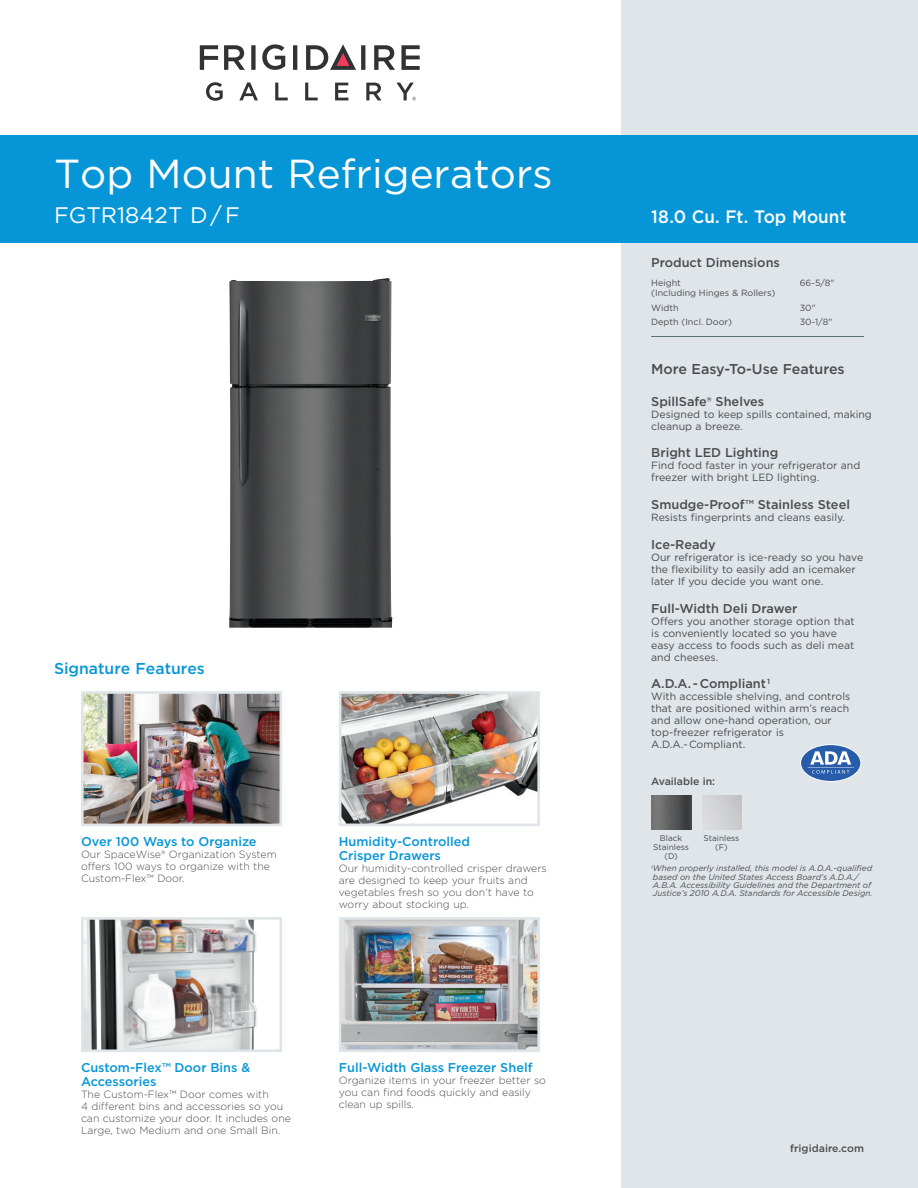
<style>
.page{position:relative;width:918px;height:1188px;background:#fff}
.page>*{position:absolute;margin:0;border:0;box-sizing:border-box;transform-origin:0 0}
.t1{font:40.5px "Gotham";color:#fff}
.t2{font:22.5px "Gotham";color:#fff}
.t3{font:500 18px "Gotham";color:#fff;scale:.95 1}
.t4{font:500 15.75px "Gotham";color:#0696d7}
.t5{font:500 14.25px "Gotham";color:#4b4c4d}
.t6{font:500 12.75px "Gotham";color:#4b4c4d}
.t7{font:500 12.75px/14.2px "Gotham";color:#0696d7}
.t8{font:10.5px/12px "Gotham";color:#4b4c4d}
.t9{font:300 10.5px/12px "Gotham";color:#4b4c4d}
.t10{font:500 10.5px "Gotham";color:#4b4c4d}
.t11{font:9px/14.5px "Gotham";color:#4b4c4d}
.t12{font:italic 8.25px/8.2px "Gotham";color:#4b4c4d}
.t13{font:8.25px/9px "Gotham";color:#4b4c4d;text-align:center}
</style>
<div class="page">
<div style="left:621px;top:0;width:297px;height:1188px;background:#dfe5e9"></div>
<div style="left:0;top:135px;width:918px;height:108px;background:#0696d7"></div>
<svg style="left:206px;top:82px;width:17px;height:19px"></svg>
<svg style="left:239px;top:82px;width:19px;height:18px"></svg>
<svg style="left:275px;top:83px;width:13px;height:17px"></svg>
<svg style="left:305px;top:83px;width:13px;height:17px"></svg>
<svg style="left:335px;top:83px;width:13px;height:17px"></svg>
<svg style="left:366px;top:83px;width:15px;height:17px"></svg>
<svg style="left:262px;top:44px;width:23px;height:26px"></svg>
<svg style="left:401px;top:45px;width:19px;height:25px"></svg>
<svg style="left:200px;top:45px;width:18px;height:25px"></svg>
<svg style="left:224px;top:45px;width:21px;height:25px"></svg>
<svg style="left:251px;top:45px;width:5px;height:25px"></svg>
<svg style="left:293px;top:45px;width:4px;height:25px"></svg>
<svg style="left:374px;top:45px;width:21px;height:25px"></svg>
<svg style="left:306px;top:44px;width:59px;height:26px"></svg>
<svg style="left:396px;top:83px;width:20px;height:18px"></svg>
<hr style="left:651px;top:336px;width:213px;height:1px;background:#5b6f7b">
<svg style="left:801px;top:745px;width:59px;height:36px"></svg>
<img style="left:651px;top:795px;width:40px;height:35px">
<img style="left:229px;top:278px;width:164px;height:350px">
<img style="left:85px;top:695px;width:193px;height:127px">
<div style="left:81px;top:691px;width:201px;height:135px;border:3px solid #dfe5e9"></div>
<img style="left:85px;top:921px;width:173px;height:127px">
<div style="left:81px;top:917px;width:201px;height:135px;border:3px solid #dfe5e9"></div>
<img style="left:343px;top:695px;width:193px;height:127px">
<div style="left:339px;top:691px;width:201px;height:135px;border:3px solid #dfe5e9"></div>
<img style="left:343px;top:921px;width:193px;height:127px">
<div style="left:339px;top:917px;width:201px;height:135px;border:3px solid #dfe5e9"></div>
<h1 class="t1" style="left:54px;top:147px;width:500px">Top Mount Refrigerators</h1>
<h2 class="t2" style="left:54px;top:201px;width:187px">FGTR1842T D / F</h2>
<h3 class="t4" style="left:54px;top:658px;width:152px">Signature Features</h3>
<p class="t7" style="left:81px;top:834px;width:177px">Over 100 Ways to Organize</p>
<p class="t9" style="left:81px;top:848px;width:197px">Our SpaceWise® Organization System offers 100 ways to organize with the<br>Custom-Flex™ Door.</p>
<p class="t7" style="left:339px;top:834px;width:133px">Humidity-Controlled<br>Crisper Drawers</p>
<p class="t9" style="left:339px;top:862px;width:209px">Our humidity-controlled crisper drawers are designed to keep your fruits and vegetables fresh so you don’t have to worry about stocking up.</p>
<p class="t7" style="left:81px;top:1060px;width:171px">Custom-Flex™ Door Bins &amp;<br>Accessories</p>
<p class="t9" style="left:81px;top:1088px;width:211px">The Custom-Flex™ Door comes with<br>4 different bins and accessories so you can customize your door. It includes one Large, two Medium and one Small Bin.</p>
<p class="t7" style="left:339px;top:1060px;width:195px">Full-Width Glass Freezer Shelf</p>
<p class="t9" style="left:339px;top:1074px;width:209px">Organize items in your freezer better so you can find foods quickly and easily clean up spills.</p>
<h3 class="t3" style="left:651px;top:205px;width:207px">18.0 Cu. Ft. Top Mount</h3>
<p class="t6" style="left:651px;top:254px;width:130px">Product Dimensions</p>
<p class="t11" style="left:651px;top:276px;width:31px">Height</p>
<p class="t11" style="left:800px;top:276px;width:36px">66-5/8"</p>
<p class="t11" style="left:651px;top:285px;width:126px">(Including Hinges &amp; Rollers)<br>Width</p>
<p class="t11" style="left:800px;top:300px;width:17px">30"</p>
<p class="t11" style="left:651px;top:315px;width:82px">Depth (Incl. Door)</p>
<p class="t11" style="left:800px;top:315px;width:34px">30-1/8"</p>
<h3 class="t5" style="left:651px;top:359px;width:195px">More Easy-To-Use Features</h3>
<p class="t6" style="left:651px;top:393px;width:115px">SpillSafe® Shelves</p>
<p class="t8" style="left:651px;top:408px;width:222px">Designed to keep spills contained, making cleanup a breeze.</p>
<p class="t6" style="left:651px;top:444px;width:129px">Bright LED Lighting</p>
<p class="t8" style="left:651px;top:459px;width:211px">Find food faster in your refrigerator and freezer with bright LED lighting.</p>
<p class="t6" style="left:651px;top:496px;width:200px">Smudge-Proof™ Stainless Steel</p>
<p class="t8" style="left:651px;top:511px;width:195px">Resists fingerprints and cleans easily.</p>
<p class="t6" style="left:651px;top:536px;width:66px">Ice-Ready</p>
<p class="t8" style="left:651px;top:551px;width:214px">Our refrigerator is ice-ready so you have the flexibility to easily add an icemaker later If you decide you want one.</p>
<p class="t6" style="left:651px;top:600px;width:148px">Full-Width Deli Drawer</p>
<p class="t8" style="left:651px;top:615px;width:205px">Offers you another storage option that is conveniently located so you have easy access to foods such as deli meat and cheeses.</p>
<p class="t6" style="left:651px;top:675px;width:120px">A.D.A. - Compliant <sup>1</sup></p>
<p class="t8" style="left:651px;top:690px;width:201px">With accessible shelving, and controls that are positioned within arm’s reach and allow one-hand operation, our top-freezer refrigerator is<br>A.D.A.- Compliant.</p>
<p class="t10" style="left:651px;top:774px;width:65px">Available in:</p>
<p class="t13" style="left:653px;top:833px;width:37px">Black<br>Stainless (D)</p>
<p class="t13" style="left:704px;top:833px;width:37px">Stainless (F)</p>
<p class="t12" style="left:651px;top:864px;width:223px"><sup>1</sup>When properly installed, this model is A.D.A.-qualified based on the United States Access Board’s A.D.A./ A.B.A. Accessibility Guidelines and the Department of Justice’s 2010 A.D.A. Standards for Accessible Design.</p>
<p class="t10" style="left:790px;top:1141px;width:75px">frigidaire.com</p>
</div>
